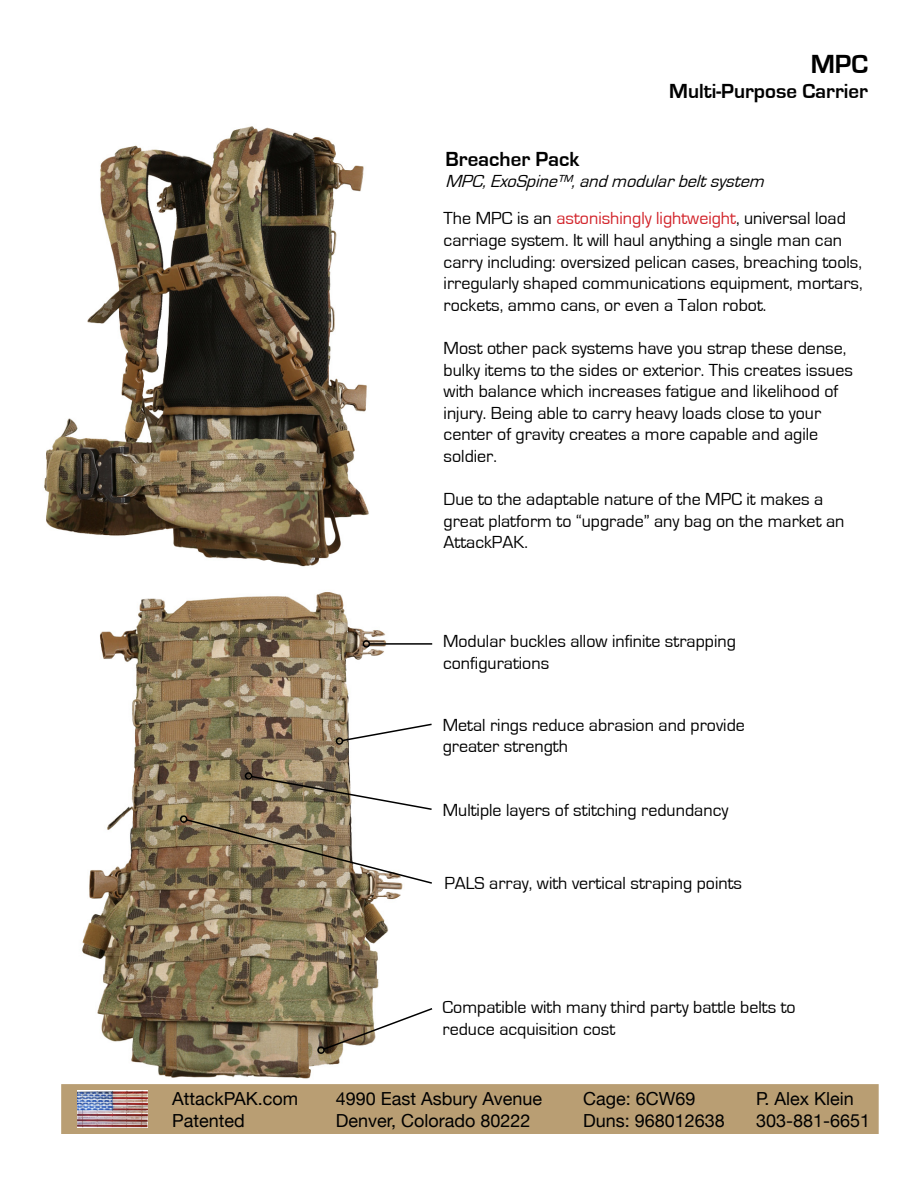
<style>
.page{position:relative;width:918px;height:1188px;background:#fff}
.page>*{position:absolute;margin:0;border:0;box-sizing:border-box;transform-origin:0 0}
.t1{font:700 27px "Eurostile";color:#000}
.t2{font:700 21px "Eurostile";color:#000}
.t3{font:18px/21.6px "Eurostile";color:#000}
.t4{font:18px/21.6px "Helvetica Neue";color:#000}
.t5{font:italic 18px/37px "Eurostile";color:#000}
.s1{font-style:normal}
.s2{font-style:normal;color:#d2232a}
</style>
<div class="page">
<img style="left:82px;top:592px;width:321px;height:487px">
<div style="left:61px;top:1084px;width:818px;height:50px;background:#b99e73;border:2px solid #b99e73"></div>
<img style="left:77px;top:1091px;width:71px;height:36px">
<svg style="left:341px;top:723px;width:91px;height:19px"></svg>
<div style="left:336px;top:737px;width:7px;height:8px;border:2px solid #000;border-radius:50%"></div>
<hr style="left:369px;top:643px;width:63px;height:2px;background:#000">
<div style="left:363px;top:640px;width:7px;height:8px;border:2px solid #000;border-radius:50%"></div>
<svg style="left:250px;top:775px;width:182px;height:36px"></svg>
<div style="left:245px;top:772px;width:7px;height:8px;border:2px solid #000;border-radius:50%"></div>
<svg style="left:322px;top:1007px;width:111px;height:44px"></svg>
<div style="left:317px;top:1046px;width:8px;height:8px;border:2px solid #000;border-radius:50%"></div>
<img style="left:44px;top:126px;width:325px;height:441px">
<svg style="left:185px;top:818px;width:247px;height:67px"></svg>
<div style="left:180px;top:815px;width:8px;height:8px;border:2px solid #000;border-radius:50%"></div>
<h1 class="t1" style="left:811px;top:49px;width:59px">MPC</h1>
<p class="t2" style="left:669px;top:80px;width:200px">Multi-Purpose Carrier</p>
<p class="t2" style="left:446px;top:147px;width:136px">Breacher Pack</p>
<p class="t5" style="left:444px;top:163px;width:404px">MPC,ExoSpine™,andmodularbeltsystem<br><span class="s1">The MPC is an</span> <span class="s2">astonishingly lightweight</span><span class="s1">, universal load</span></p>
<p class="t3" style="left:444px;top:230px;width:420px">carriage system. It will haul anything a single man can carry including: oversized pelican cases, breaching tools, irregularly shaped communications equipment, mortars, rockets, ammo cans, or even a Talon robot.</p>
<p class="t3" style="left:444px;top:338px;width:411px">Most other pack systems have you strap these dense, bulky items to the sides or exterior. This creates issues with balance which increases fatigue and likelihood of injury. Being able to carry heavy loads close to your center of gravity creates a more capable and agile soldier.</p>
<p class="t3" style="left:444px;top:489px;width:402px">Due to the adaptable nature of the MPC it makes a great platform to “upgrade” any bag on the market an<br>AttackPAK.</p>
<p class="t3" style="left:443px;top:631px;width:294px">Modular buckles allow infinite strapping configurations</p>
<p class="t3" style="left:443px;top:714px;width:304px">Metal rings reduce abrasion and provide greater strength</p>
<p class="t3" style="left:443px;top:800px;width:287px">Multiple layers of stitching redundancy</p>
<p class="t3" style="left:444px;top:872px;width:299px">PALS array, with vertical straping points</p>
<p class="t3" style="left:443px;top:997px;width:355px">Compatible with many third party battle belts to reduce acquisition cost</p>
<p class="t4" style="left:172px;top:1089px;width:128px">AttackPAK.com<br>Patented</p>
<p class="t4" style="left:336px;top:1089px;width:208px">4990 East Asbury Avenue<br>Denver, Colorado 80222</p>
<p class="t4" style="left:583px;top:1089px;width:143px">Cage: 6CW69<br>Duns: 968012638</p>
<p class="t4" style="left:756px;top:1089px;width:116px">P. Alex Klein<br>303-881-6651</p>
</div>
